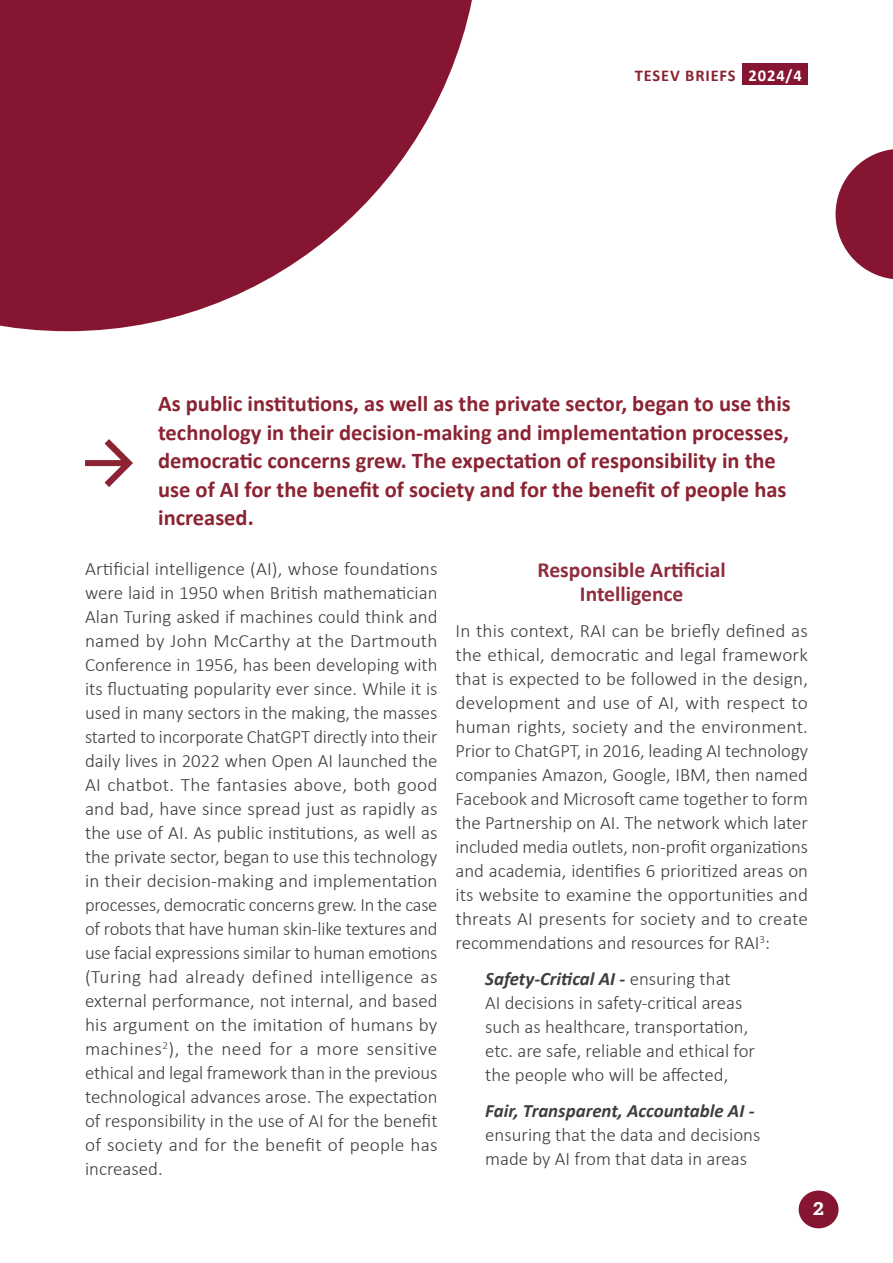
<style>
.page{position:relative;width:893px;height:1263px;background:#fff}
.page>*{position:absolute;margin:0;border:0;box-sizing:border-box;transform-origin:0 0}
.Paragraf_Stili_1{font:700 22.5px/28.5px "Calibri";color:#8b2332}
._2020_FES_Normal_TR{font:700 21.6px/24px "Calibri";color:#902d3d;text-align:center}
._2020_FES_Normal_TR-2{font:300 18.9px/24px "Calibri";color:#3e3e3f;text-align:justify}
.Paragraf_Stili_1-2{font:600 18px "Produkt";color:#fff}
.t1{font:700 16.65px "Calibri";color:#fff}
.t2{font:700 16.5px "Calibri";letter-spacing:.05em;color:#8b2332}
.s1{font-weight:700;font-style:italic}
</style>
<div class="page">
<svg style="left:0;top:0;width:472px;height:331px;fill:#861531"></svg>
<svg style="left:836px;top:149px;width:57px;height:130px"></svg>
<div style="left:743px;top:64px;width:65px;height:21px;background:#861531"></div>
<div style="left:799px;top:1190px;width:39px;height:38px;background:#861531;border-radius:50%"></div>
<svg style="left:85px;top:439px;width:48px;height:48px"></svg>
<p class="t2" style="left:635px;top:64px;width:102px">TESEV BRIEFS</p>
<p class="t1" style="left:749px;top:63px;width:55px">2024/4</p>
<p class="Paragraf_Stili_1" style="left:158px;top:389px;width:634px">As public institutions, as well as the private sector, began to use this technology in their decision-making and implementation processes, democratic concerns grew. The expectation of responsibility in the use of AI for the benefit of society and for the benefit of people has increased.</p>
<p class="_2020_FES_Normal_TR-2" style="left:85px;top:556px;width:354px">Artificial intelligence (AI), whose foundations were laid in 1950 when British mathematician Alan Turing asked if machines could think and named by John McCarthy at the Dartmouth Conference in 1956, has been developing with its fluctuating popularity ever since. While it is used in many sectors in the making, the masses started to incorporate ChatGPT directly into their daily lives in 2022 when Open AI launched the AI chatbot. The fantasies above, both good and bad, have since spread just as rapidly as the use of AI. As public institutions, as well as the private sector, began to use this technology in their decision-making and implementation processes, democratic concerns grew. In the case of robots that have human skin-like textures and use facial expressions similar to human emotions (Turing had already defined intelligence as external performance, not internal, and based his argument on the imitation of humans by machines<sup>2</sup>), the need for a more sensitive ethical and legal framework than in the previous technological advances arose. The expectation of responsibility in the use of AI for the benefit of society and for the benefit of people has increased.</p>
<p class="_2020_FES_Normal_TR" style="left:537px;top:558px;width:190px">Responsible Artificial<br>Intelligence</p>
<p class="_2020_FES_Normal_TR-2" style="left:455px;top:619px;width:354px">In this context, RAI can be briefly defined as the ethical, democratic and legal framework that is expected to be followed in the design, development and use of AI, with respect to human rights, society and the environment.<br>Prior to ChatGPT, in 2016, leading AI technology companies Amazon, Google, IBM, then named Facebook and Microsoft came together to form the Partnership on AI. The network which later included media outlets, non-profit organizations and academia, identifies 6 prioritized areas on its website to examine the opportunities and threats AI presents for society and to create recommendations and resources for RAI<sup>3</sup>:</p>
<p class="_2020_FES_Normal_TR-2" style="left:485px;top:967px;width:271px;text-align:left"><span class="s1">Safety-Critical AI -</span> ensuring that<br>AI decisions in safety-critical areas such as healthcare, transportation, etc. are safe, reliable and ethical for the people who will be affected,</p>
<p class="_2020_FES_Normal_TR-2" style="left:485px;top:1099px;width:277px;text-align:left"><span class="s1">Fair, Transparent, Accountable AI - </span>ensuring that the data and decisions made by AI from that data in areas</p>
<p class="Paragraf_Stili_1-2" style="left:813px;top:1196px;width:12px">2</p>
</div>
